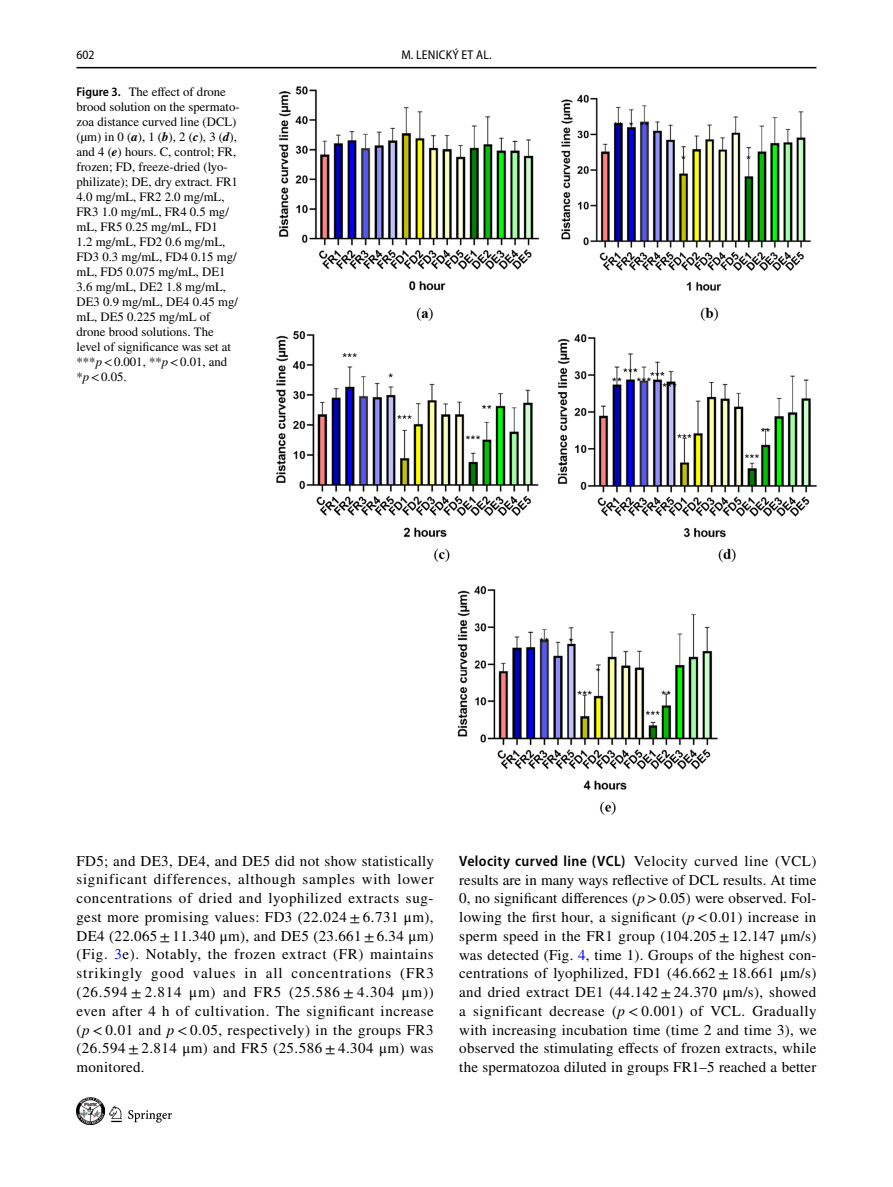
<style>
.page{position:relative;width:893px;height:1187px;background:#fff}
.page>*{position:absolute;margin:0;border:0;box-sizing:border-box;transform-origin:0 0}
.t1{font:15px/18.8px "STIX";letter-spacing:.015em;color:#000;text-align:justify}
.t2{font:600 semi-condensed 15px "Myriad Pro";letter-spacing:.025em;color:#000}
.t3{font:12.75px/15px "STIX";color:#000}
.t4{font:semi-condensed 12.75px "Myriad Pro";letter-spacing:.015em;color:#000}
.s1{font-family:"Myriad Pro";font-weight:600;font-stretch:semi-condensed}
.s2{font-weight:700;font-style:italic}
.s3{font-style:italic}
.s4{color:#00f}
.s5{font-family:"STIX";font-weight:400;font-stretch:normal}
</style>
<div class="page">
<hr style="left:77px;top:67px;width:739px;height:1px;background:#000">
<svg style="left:109px;top:1106px;width:13px;height:15px"></svg>
<svg style="left:128px;top:1110px;width:44px;height:12px"></svg>
<img style="left:77px;top:1097px;width:27px;height:27px">
<img style="left:276px;top:87px;width:540px;height:727px">
<p class="t4" style="left:77px;top:48px;width:20px">602</p>
<p class="t4" style="left:401px;top:48px;width:92px">M. LENICKÝ ET AL.</p>
<p class="t3" style="left:77px;top:85px;width:165px"><span class="s1">Figure 3.</span> The effect of drone brood solution on the spermato&shy;zoa distance curved line (DCL) (µm) in 0 (<span class="s2">a</span>), 1 (<span class="s2">b</span>), 2 (<span class="s2">c</span>), 3 (<span class="s2">d</span>), and 4 (<span class="s2">e</span>) hours. C, control; FR, frozen; FD, freeze-dried (lyo&shy;philizate); DE, dry extract. FR1<br>4.0 mg/mL, FR2 2.0 mg/mL,<br>FR3 1.0 mg/mL, FR4 0.5 mg/ mL, FR5 0.25 mg/mL, FD1<br>1.2 mg/mL, FD2 0.6 mg/mL,<br>FD3 0.3 mg/mL, FD4 0.15 mg/ mL, FD5 0.075 mg/mL, DE1<br>3.6 mg/mL, DE2 1.8 mg/mL,<br>DE3 0.9 mg/mL, DE4 0.45 mg/ mL, DE5 0.225 mg/mL of drone brood solutions. The level of significance was set at ***<span class="s3">p</span>&lt;0.001, **<span class="s3">p</span>&lt;0.01, and *<span class="s3">p</span>&lt;0.05.</p>
<p class="t1" style="left:77px;top:852px;width:359px">FD5; and DE3, DE4, and DE5 did not show statistically significant differences, although samples with lower concentrations of dried and lyophilized extracts sug&shy;gest more promising values: FD3 (22.024 ± 6.731 μm), DE4 (22.065±11.340 μm), and DE5 (23.661±6.34 μm) (Fig. <span class="s4">3</span>e). Notably, the frozen extract (FR) maintains strikingly good values in all concentrations (FR3 (26.594 ± 2.814 μm) and FR5 (25.586 ± 4.304 μm)) even after 4 h of cultivation. The significant increase (<span class="s3">p</span> &lt; 0.01 and <span class="s3">p</span> &lt; 0.05, respectively) in the groups FR3 (26.594 ± 2.814 μm) and FR5 (25.586 ± 4.304 μm) was monitored.</p>
<p class="t2" style="left:459px;top:852px;width:359px">Velocity curved line (VCL) <span class="s5">Velocity curved line (VCL)</span></p>
<p class="t1" style="left:459px;top:871px;width:359px">results are in many ways reflective of DCL results. At time 0, no significant differences (<span class="s3">p</span>&gt;0.05) were observed. Fol&shy;lowing the first hour, a significant (<span class="s3">p</span>&lt;0.01) increase in sperm speed in the FR1 group (104.205±12.147 μm/s) was detected (Fig. <span class="s4">4</span>, time 1). Groups of the highest con&shy;centrations of lyophilized, FD1 (46.662 ± 18.661 μm/s) and dried extract DE1 (44.142 ± 24.370 μm/s), showed a significant decrease (<span class="s3">p</span> &lt; 0.001) of VCL. Gradually with increasing incubation time (time 2 and time 3), we observed the stimulating effects of frozen extracts, while the spermatozoa diluted in groups FR1–5 reached a better</p>
</div>
